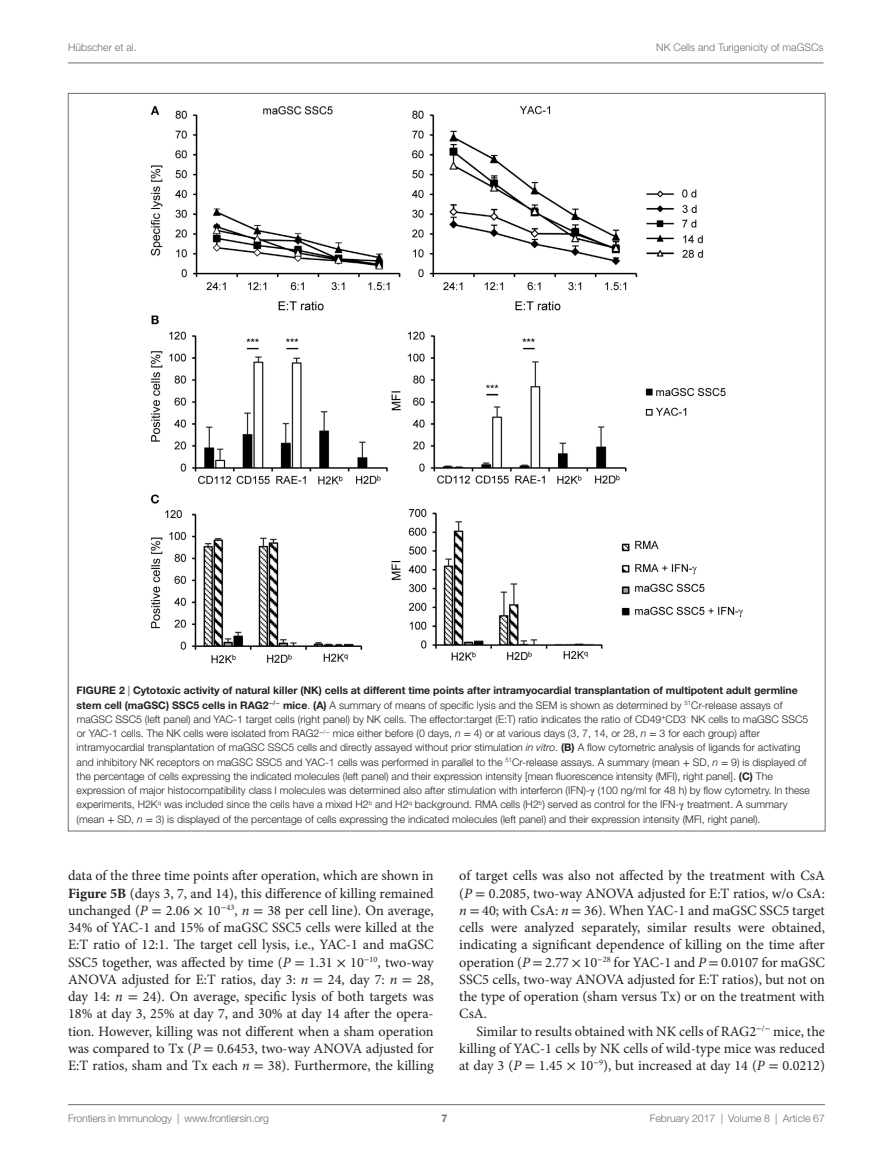
<style>
.page{position:relative;width:893px;height:1170px;background:#fff}
.page>*{position:absolute;margin:0;border:0;box-sizing:border-box;transform-origin:0 0}
.t1{font:14.25px/17.2px "Minion Pro";color:#231f20;text-align:justify}
.t2{font:300 10.5px/14.2px "Helvetica Neue LT Std";color:#231f20}
.t3{font:700 10.5px/14.2px "Helvetica Neue LT Std";color:#231f20}
.t4{font:300 10.5px "Helvetica Neue LT Std";color:#6c6d70}
.t5{font:700 10.5px "Helvetica Neue LT Std";color:#6c6d70}
.s1{font-weight:300}
.s2{font-weight:700}
.s3{font-style:italic}
.s4{font-family:"STIX General";font-weight:400}
.s5{font-family:"STIX General"}
</style>
<div class="page">
<img style="left:150px;top:106px;width:593px;height:558px">
<hr style="left:68px;top:1104px;width:757px;height:1px;background:#6c6d70">
<hr style="left:68px;top:63px;width:755px;height:1px;background:#6c6d70">
<p class="t4" style="left:68px;top:41px;width:70px">Hübscher et al.</p>
<p class="t4" style="left:656px;top:41px;width:169px">NK Cells and Turigenicity of maGSCs</p>
<p class="t3" style="left:77px;top:683px;width:723px">Figure 2 <span class="s1">|</span> Cytotoxic activity of natural killer (NK) cells at different time points after intramyocardial transplantation of multipotent adult germline stem cell (maGSC</p>
<p class="t2" style="left:77px;top:697px;width:735px;text-indent:186px"><span class="s2">2</span><sup>−</sup><sup>/</sup><sup>−</sup> <span class="s2">mice</span>. <span class="s2">(A)</span> A summary of means of specific lysis and the SEM is shown as determined by <sup>51</sup>Cr-release assays of maGSC SSC5 (left panel) and YAC-1 target cells (right panel) by NK cells. The effector:target (E:T) ratio indicates the ratio of CD49<sup>+</sup>CD3<sup>-</sup> NK cells to maGSC SSC5 or YAC-1 cells. The NK cells were isolated from RAG2<sup>−</sup><sup>/</sup><sup>−</sup> mice either before (0 days, <span class="s3">n</span> <span class="s4">=</span> 4) or at various days (3, 7, 14, or 28, <span class="s3">n</span> <span class="s4">=</span> 3 for each group) after intramyocardial transplantation of maGSC SSC5 cells and directly assayed without prior stimulation <span class="s3">in vitro</span>. <span class="s2">(B)</span> A flow cytometric analysis of ligands for activating and inhibitory NK receptors on maGSC SSC5 and YAC-1 cells was performed in parallel to the <sup>51</sup>Cr-release assays. A summary (mean <span class="s4">+</span> SD, <span class="s3">n</span> <span class="s4">=</span> 9) is displayed of the percentage of cells expressing the indicated molecules (left panel) and their expression intensity [mean fluorescence intensity (MFI), right panel]. <span class="s2">(C)</span> The expression of major histocompatibility class I molecules was determined also after stimulation with interferon (IFN)-<span class="s4">γ</span> (100 ng/ml for 48 h) by flow cytometry. In these experiments, H2K<sup>q</sup> was included since the cells have a mixed H2<sup>b</sup> and H2<sup>q</sup> background. RMA cells (H2<sup>b</sup>) served as control for the IFN-<span class="s4">γ</span> treatment. A summary (mean <span class="s4">+</span> SD, <span class="s3">n</span> <span class="s4">=</span> 3) is displayed of the percentage of cells expressing the indicated molecules (left panel) and their expression intensity (MFI, right panel).</p>
<p class="t3" style="left:166px;top:697px;width:14px">) SSC</p>
<p class="t3" style="left:193px;top:697px;width:55px">5 cells in RAG</p>
<p class="t1" style="left:68px;top:867px;width:367px">data of the three time points after operation, which are shown in <span class="s2">Figure 5B</span> (days 3, 7, and 14), this difference of killing remained unchanged (<span class="s3">P</span> <span class="s5">=</span> 2.06 <span class="s5">×</span> 10<sup>−</sup><sup>43</sup>, <span class="s3">n</span> <span class="s5">=</span> 38 per cell line). On average, 34% of YAC-1 and 15% of maGSC SSC5 cells were killed at the E:T ratio of 12:1. The target cell lysis, i.e., YAC-1 and maGSC SSC5 together, was affected by time (<span class="s3">P</span> <span class="s5">=</span> 1.31 <span class="s5">×</span> 10<sup>−</sup><sup>10</sup>, two-way ANOVA adjusted for E:T ratios, day 3: <span class="s3">n</span> <span class="s5">=</span> 24, day 7: <span class="s3">n</span> <span class="s5">=</span> 28, day 14: <span class="s3">n</span> <span class="s5">=</span> 24). On average, specific lysis of both targets was 18% at day 3, 25% at day 7, and 30% at day 14 after the opera&shy;tion. However, killing was not different when a sham operation was compared to Tx (<span class="s3">P</span> <span class="s5">=</span> 0.6453, two-way ANOVA adjusted for E:T ratios, sham and Tx each <span class="s3">n</span> <span class="s5">=</span> 38). Furthermore, the killing</p>
<p class="t1" style="left:459px;top:867px;width:367px">of target cells was also not affected by the treatment with CsA (<span class="s3">P</span> <span class="s5">=</span> 0.2085, two-way ANOVA adjusted for E:T ratios, w/o CsA: <span class="s3">n</span> <span class="s5">=</span> 40; with CsA: <span class="s3">n</span> <span class="s5">=</span> 36). When YAC-1 and maGSC SSC5 target cells were analyzed separately, similar results were obtained, indicating a significant dependence of killing on the time after operation (<span class="s3">P</span> <span class="s5">=</span> 2.77 <span class="s5">×</span> 10<sup>−</sup><sup>28</sup> for YAC-1 and <span class="s3">P</span> <span class="s5">=</span> 0.0107 for maGSC SSC5 cells, two-way ANOVA adjusted for E:T ratios), but not on the type of operation (sham versus Tx) or on the treatment with CsA.</p>
<p class="t1" style="left:459px;top:1022px;width:367px;text-indent:17px">Similar to results obtained with NK cells of RAG2<sup>−</sup><sup>/</sup><sup>−</sup> mice, the killing of YAC-1 cells by NK cells of wild-type mice was reduced at day 3 (<span class="s3">P</span> <span class="s5">=</span> 1.45 <span class="s5">×</span> 10<sup>−</sup><sup>9</sup>), but increased at day 14 (<span class="s3">P</span> <span class="s5">=</span> 0.0212)</p>
<p class="t4" style="left:68px;top:1111px;width:203px">Frontiers in Immunology | www.frontiersin.org</p>
<p class="t4" style="left:650px;top:1111px;width:177px">February 2017 | Volume 8 | Article 67</p>
<p class="t5" style="left:441px;top:1111px;width:7px">7</p>
</div>
